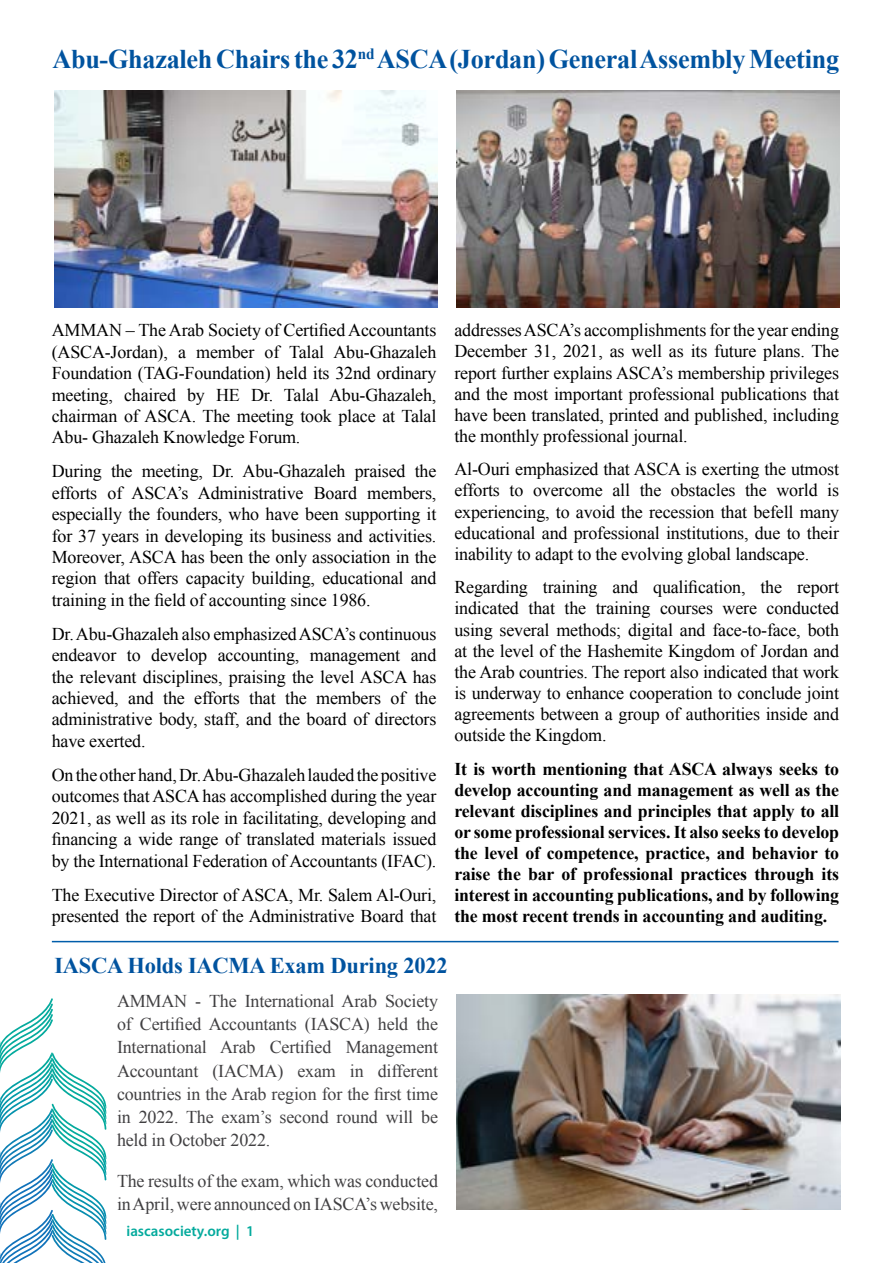
<style>
.page{position:relative;width:893px;height:1263px;background:#fff}
.page>*{position:absolute;margin:0;border:0;box-sizing:border-box;transform-origin:0 0}
.t1{font:700 27px "Times New Roman";letter-spacing:-.01em;color:#00539f}
.t2{font:700 22.5px "Times New Roman";letter-spacing:-.01em;color:#00539f}
.t3{font:18px/21.5px "Times New Roman";letter-spacing:-.01em;color:#000}
.t4{font:700 18px/21px "Times New Roman";letter-spacing:-.01em;color:#000;text-align:justify}
.t5{font:18px/23.2px "Times New Roman";letter-spacing:-.01em;color:#414042}
.t6{font:700 15.75px "Times New Roman";color:#00539f}
.t7{font:600 15px "Myriad Pro";color:#04aa9d}
</style>
<div class="page">
<svg style="left:0;top:998px;width:106px;height:265px"></svg>
<img style="left:456px;top:90px;width:384px;height:218px">
<img style="left:55px;top:90px;width:382px;height:218px">
<hr style="left:52px;top:941px;width:786px;height:1px;background:#005daa">
<img style="left:456px;top:994px;width:384px;height:216px">
<p class="t6" style="left:358px;top:43px;width:18px">nd</p>
<h1 class="t1" style="left:52px;top:41px;width:307px">Abu-GhazalehChairsthe32</h1>
<h1 class="t1" style="left:377px;top:41px;width:464px">ASCA(Jordan)GeneralAssemblyMeeting</h1>
<p class="t3" style="left:52px;top:319px;width:386px;text-align:right">AMMAN – The Arab Society of Certified Accountants<br>Abu-Ghazaleh</p>
<p class="t3" style="left:52px;top:341px;width:136px">(ASCA-Jordan a,)</p>
<p class="t3" style="left:52px;top:362px;width:386px">Foundation (TAG-Foundation) held its 32nd ordinary</p>
<p class="t3" style="left:329px;top:383px;width:109px">Abu-Ghazaleh,</p>
<p class="t3" style="left:196px;top:341px;width:60px">member</p>
<p class="t3" style="left:289px;top:341px;width:37px">Talal</p>
<p class="t3" style="left:265px;top:341px;width:16px">of</p>
<p class="t3" style="left:52px;top:383px;width:386px">meeting,<br>chairman of ASCA. The meeting took place at Talal<br>Abu- Ghazaleh Knowledge Forum.</p>
<p class="t3" style="left:415px;top:460px;width:23px">the</p>
<p class="t3" style="left:124px;top:383px;width:53px">chaired</p>
<p class="t3" style="left:187px;top:383px;width:19px">by</p>
<p class="t3" style="left:284px;top:383px;width:37px">Talal</p>
<p class="t3" style="left:216px;top:383px;width:25px">HE</p>
<p class="t3" style="left:251px;top:383px;width:24px">Dr.</p>
<p class="t3" style="left:52px;top:460px;width:52px">During</p>
<p class="t3" style="left:111px;top:460px;width:23px">the</p>
<p class="t3" style="left:142px;top:460px;width:63px">meeting,</p>
<p class="t3" style="left:243px;top:460px;width:104px">Abu-Ghazaleh</p>
<p class="t3" style="left:355px;top:460px;width:52px">praised</p>
<p class="t3" style="left:212px;top:460px;width:24px">Dr.</p>
<p class="t3" style="left:198px;top:482px;width:107px">Administrative</p>
<p class="t3" style="left:314px;top:482px;width:45px">Board</p>
<p class="t3" style="left:367px;top:482px;width:71px">members,</p>
<p class="t3" style="left:52px;top:482px;width:386px">efforts<br>especially the founders, who have been supporting it for 37 years in developing its business and activities.<br>Moreover, ASCA has been the only association in the region that offers capacity building, educational and training in the field of accounting since 1986.</p>
<p class="t3" style="left:52px;top:623px;width:386px;text-align:right">Dr.Abu-Ghazaleh also emphasizedASCA s’ continuous and</p>
<p class="t3" style="left:108px;top:482px;width:16px">of</p>
<p class="t3" style="left:132px;top:482px;width:59px">ASCA s’</p>
<p class="t3" style="left:52px;top:644px;width:66px">endeavor</p>
<p class="t3" style="left:52px;top:666px;width:386px">the relevant disciplines, praising the level ASCA has</p>
<p class="t3" style="left:415px;top:687px;width:23px">the</p>
<p class="t3" style="left:151px;top:644px;width:57px">develop</p>
<p class="t3" style="left:218px;top:644px;width:83px">accounting,</p>
<p class="t3" style="left:127px;top:644px;width:15px">to</p>
<p class="t3" style="left:310px;top:644px;width:92px">management</p>
<p class="t3" style="left:52px;top:687px;width:386px">achieved,<br>administrative body, staff, and the board of directors have exerted.</p>
<p class="t3" style="left:52px;top:764px;width:386px;text-align:justify">Ontheotherhand,Dr.Abu-Ghazalehlaudedthepositive outcomes that ASCA has accomplished during the year 2021, as well as its role in facilitating, developing and financing a wide range of translated materials issued by the International Federation of Accountants (IFAC .(</p>
<p class="t3" style="left:52px;top:884px;width:386px">The Executive Director of ASCA, Mr. Salem Al-Ouri, presented the report of the Administrative Board that</p>
<p class="t3" style="left:128px;top:687px;width:27px">and</p>
<p class="t3" style="left:163px;top:687px;width:23px">the</p>
<p class="t3" style="left:249px;top:687px;width:28px">that</p>
<p class="t3" style="left:285px;top:687px;width:23px">the</p>
<p class="t3" style="left:316px;top:687px;width:66px">members</p>
<p class="t3" style="left:194px;top:687px;width:47px">efforts</p>
<p class="t3" style="left:391px;top:687px;width:16px">of</p>
<p class="t3" style="left:454px;top:320px;width:386px;line-height:21px;text-align:justify">addressesASCA s’ accomplishments for the year ending December 31, 2021, as well as its future plans. The report further explains ASCA s’ membership privileges and the most important professional publications that have been translated, printed and published, including the monthly professional journal.</p>
<p class="t3" style="left:454px;top:459px;width:386px;line-height:21px;text-align:right">Al-Ouri emphasized that ASCA is exerting the utmost is</p>
<p class="t3" style="left:612px;top:479px;width:19px">all</p>
<p class="t3" style="left:640px;top:479px;width:23px">the</p>
<p class="t3" style="left:671px;top:479px;width:66px">obstacles</p>
<p class="t3" style="left:745px;top:479px;width:23px">the</p>
<p class="t3" style="left:776px;top:479px;width:43px">world</p>
<p class="t3" style="left:454px;top:480px;width:386px;line-height:21px">efforts<br>experiencing, to avoid the recession that befell many educational and professional institutions, due to their inability to adapt to the evolving global landscape.</p>
<p class="t3" style="left:797px;top:576px;width:44px">report</p>
<p class="t3" style="left:510px;top:479px;width:15px">to</p>
<p class="t3" style="left:533px;top:479px;width:71px">overcome</p>
<p class="t3" style="left:454px;top:576px;width:75px">Regarding</p>
<p class="t3" style="left:543px;top:576px;width:56px">training</p>
<p class="t3" style="left:613px;top:576px;width:27px">and</p>
<p class="t3" style="left:653px;top:576px;width:94px">qualification,</p>
<p class="t3" style="left:760px;top:576px;width:23px">the</p>
<p class="t3" style="left:454px;top:598px;width:386px;line-height:21px">indicated<br>using several methods; digital and face t o- -face, both at the level of the Hashemite Kingdom of Jordan and the Arab countries. The report also indicated that work is underway to enhance cooperation to conclude joint agreements between a group of authorities inside and outside the Kingdom.</p>
<p class="t4" style="left:454px;top:758px;width:386px">It is worth mentioning that ASCA always seeks to develop accounting and management as well as the relevant disciplines and principles that apply to all or some professional services It. also seeks to develop the level of competence, practice, and behavior to raise the bar of professional practices through its interest in accounting publications, and by following the most recent trends in accounting and auditing.</p>
<p class="t3" style="left:528px;top:597px;width:28px">that</p>
<p class="t3" style="left:565px;top:597px;width:23px">the</p>
<p class="t3" style="left:596px;top:597px;width:56px">training</p>
<p class="t3" style="left:767px;top:597px;width:74px">conducted</p>
<p class="t3" style="left:660px;top:597px;width:54px">courses</p>
<p class="t3" style="left:723px;top:597px;width:36px">were</p>
<p class="t2" style="left:54px;top:950px;width:395px">IASCA Holds IACMA Exam During 2022</p>
<p class="t5" style="left:117px;top:989px;width:323px;text-align:right">AMMAN - The International Arab Society of Certified Accountants (IASCA) held the<br>Management</p>
<p class="t5" style="left:117px;top:1035px;width:91px">International</p>
<p class="t5" style="left:220px;top:1035px;width:37px">Arab</p>
<p class="t5" style="left:270px;top:1035px;width:63px">Certified</p>
<p class="t5" style="left:212px;top:1059px;width:72px">(IACMA)</p>
<p class="t5" style="left:350px;top:1059px;width:15px">in</p>
<p class="t5" style="left:378px;top:1059px;width:62px">different</p>
<p class="t5" style="left:117px;top:1059px;width:322px">Accountant<br>countries in the Arab region for the first time in 2022. The exam s’ second round will be held in October 2022.</p>
<p class="t5" style="left:117px;top:1169px;width:322px">The results of the exam, which was conducted inApril, were announced on IASCA s’ website,</p>
<p class="t5" style="left:297px;top:1059px;width:40px">exam</p>
<p class="t7" style="left:126px;top:1221px;width:129px">iascasociety.org 1|</p>
</div>
